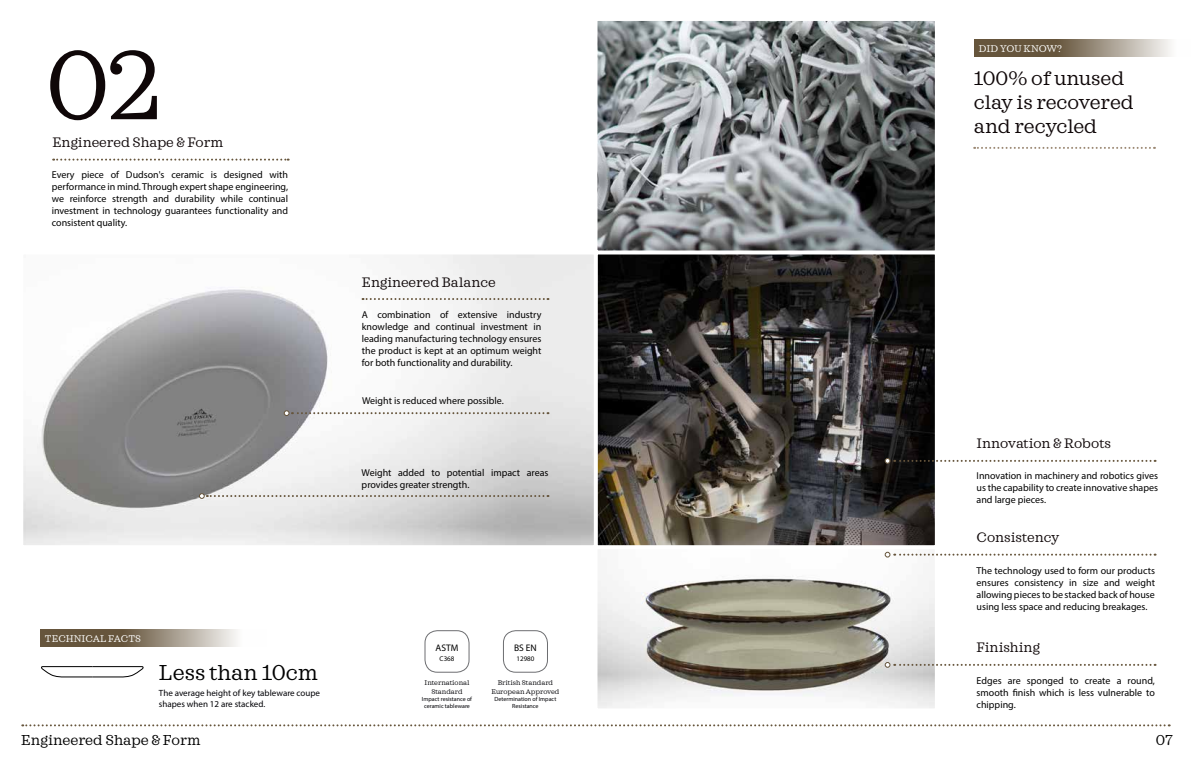
<style>
.page{position:relative;width:1191px;height:766px;background:#fff}
.page>*{position:absolute;margin:0;border:0;box-sizing:border-box;transform-origin:0 0}
.t1{font:100px "Sagona";color:#0f0708}
.t2{font:22px "Sagona";color:#000101}
.t3{font:20px/24px "Sagona";letter-spacing:-.005em;color:#0f0708}
.t4{font:14.7px "Sagona";color:#000}
.t5{font:14px "Sagona";color:#0f0708}
.t6{font:10px/12px "Myriad Pro";color:#010000;text-align:justify}
.t7{font:10px "Sagona";color:#fffffe}
.t8{font:9.5px "Myriad Pro";color:#000}
.t9{font:9px/10.8px "Myriad Pro";color:#000005}
.t10{font:7px/8.4px "Sagona";color:#000005;text-align:center}
.t11{font:7px "Myriad Pro";color:#000}
.t12{font:6px/7.2px "Myriad Pro";color:#000005;text-align:center}
</style>
<div class="page">
<svg style="left:41px;top:629px;width:196px;height:18px;background:#8f8371"></svg>
<img style="left:24px;top:255px;width:569px;height:289px">
<div style="left:21px;top:252px;width:575px;height:295px;border:2px solid #fff"></div>
<img style="left:598px;top:22px;width:336px;height:227px">
<div style="left:595px;top:19px;width:342px;height:233px;border:2px solid #fff"></div>
<img style="left:599px;top:255px;width:335px;height:289px">
<div style="left:596px;top:252px;width:341px;height:295px;border:2px solid #fff"></div>
<svg style="left:362px;top:298px;width:186px;height:2px"></svg>
<svg style="left:199px;top:493px;width:349px;height:6px;background:#cecbc8"></svg>
<img style="left:598px;top:557px;width:336px;height:150px">
<svg style="left:884px;top:458px;width:271px;height:5px"></svg>
<svg style="left:884px;top:551px;width:271px;height:6px"></svg>
<svg style="left:884px;top:661px;width:271px;height:6px"></svg>
<svg style="left:284px;top:410px;width:264px;height:6px"></svg>
<svg style="left:974px;top:147px;width:181px;height:2px"></svg>
<svg style="left:22px;top:724px;width:1147px;height:2px"></svg>
<svg style="left:53px;top:158px;width:236px;height:2px"></svg>
<svg style="left:41px;top:666px;width:103px;height:11px"></svg>
<div style="left:424px;top:630px;width:45px;height:42px;border:1px solid #6d6e71;border-radius:12px"></div>
<div style="left:503px;top:630px;width:45px;height:42px;border:1px solid #6d6e71;border-radius:12px"></div>
<svg style="left:974px;top:39px;width:197px;height:18px;background:#8f8371"></svg>
<h1 class="t1" style="left:46px;top:26px;width:120px">02</h1>
<h3 class="t5" style="left:52px;top:134px;width:172px">Engineered Shape &amp; Form</h3>
<p class="t6" style="left:52px;top:168px;width:238px">Every piece of Dudson's ceramic is designed with performance in mind. Through expert shape engineering, we reinforce strength and durability while continual investment in technology guarantees functionality and consistent quality.</p>
<h3 class="t5" style="left:362px;top:273px;width:135px">Engineered Balance</h3>
<p class="t6" style="left:362px;top:308px;width:181px">A combination of extensive industry knowledge and continual investment in leading manufacturing technology ensures the product is kept at an optimum weight for both functionality and durability.</p>
<p class="t6" style="left:362px;top:394px;width:143px">Weight is reduced where possible.</p>
<p class="t6" style="left:362px;top:466px;width:188px">Weight added to potential impact areas provides greater strength.</p>
<p class="t7" style="left:45px;top:632px;width:97px">TECHNICAL FACTS</p>
<h2 class="t2" style="left:159px;top:659px;width:161px">Less than 10cm</h2>
<p class="t9" style="left:159px;top:687px;width:163px">The average height of key tableware coupe shapes when 12 are stacked.</p>
<h3 class="t4" style="left:21px;top:730px;width:181px">Engineered Shape &amp; Form</h3>
<p class="t8" style="left:435px;top:641px;width:24px">ASTM</p>
<p class="t11" style="left:439px;top:653px;width:16px">C368</p>
<p class="t10" style="left:424px;top:678px;width:46px">International<br>Standard</p>
<p class="t12" style="left:422px;top:695px;width:52px">Impact resistance of ceramic tableware</p>
<p class="t8" style="left:514px;top:641px;width:24px">BS EN</p>
<p class="t11" style="left:516px;top:653px;width:19px">12980</p>
<p class="t10" style="left:491px;top:678px;width:69px">British Standard<br>European Approved</p>
<p class="t12" style="left:494px;top:695px;width:63px">Determination of Impact<br>Resistance</p>
<p class="t7" style="left:978px;top:43px;width:30px">DID YOU</p>
<p class="t7" style="left:1023px;top:43px;width:40px">KNOW?</p>
<h3 class="t3" style="left:973px;top:66px;width:161px">100% of unused clay is recovered and recycled</h3>
<h3 class="t5" style="left:976px;top:434px;width:136px">Innovation &amp; Robots</h3>
<p class="t6" style="left:976px;top:470px;width:183px">Innovation in machinery and robotics gives us the capability to create innovative shapes and large pieces.</p>
<h3 class="t5" style="left:976px;top:528px;width:85px">Consistency</h3>
<p class="t6" style="left:976px;top:564px;width:180px">The technology used to form our products ensures consistency in size and weight allowing pieces to be stacked back of house using less space and reducing breakages.</p>
<h3 class="t5" style="left:976px;top:638px;width:65px">Finishing</h3>
<p class="t6" style="left:976px;top:674px;width:180px">Edges are sponged to create a round, smooth finish which is less vulnerable to chipping.</p>
<h3 class="t4" style="left:1155px;top:730px;width:19px">07</h3>
</div>
